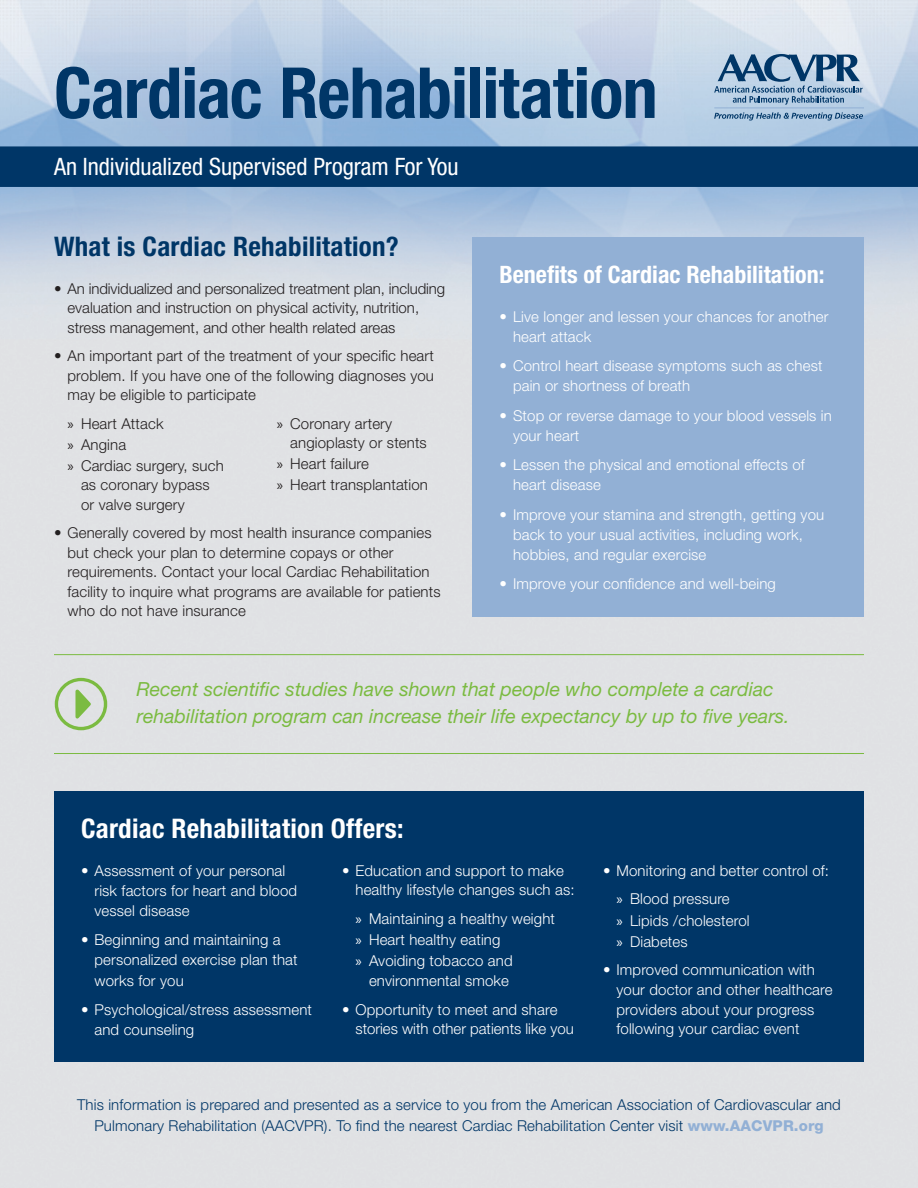
<style>
.page{position:relative;width:918px;height:1188px;background:#fff}
.page>*{position:absolute;margin:0;border:0;box-sizing:border-box;transform-origin:0 0}
.t1{font:700 condensed 70.5px "Helvetica Neue LT Std";letter-spacing:-.015em;color:#003667}
.SUBHEADER{font:700 condensed 27px "Helvetica Neue LT Std";letter-spacing:.01em;color:#003667}
.SUBHEADER-2{font:700 condensed 27px "Helvetica Neue LT Std";letter-spacing:.01em;color:#fff}
.t2{font:condensed 24px "Helvetica Neue LT Std";color:#fff}
.SUBHEADER-3{font:700 condensed 24px "Helvetica Neue LT Std";color:#fff}
.note{font:italic 19.5px/27px "Helvetica Neue LT Std";color:#7bbb41}
.t3{font:300 15px/20.2px "Helvetica Neue LT Std";letter-spacing:.01em;color:#fff}
.t4{font:300 15px/19.5px "Helvetica Neue LT Std";letter-spacing:.01em;color:#231f20}
.note-2{font:300 15px/21px "Helvetica Neue LT Std";letter-spacing:.01em;color:#003667;text-align:center}
.s1{font-family:"Myriad Pro";font-weight:400}
.s2{font-weight:800;color:#92b0d5}
</style>
<div class="page">
<img style="left:0;top:0;width:918px;height:1188px">
<div style="left:0;top:146px;width:918px;height:41px;background:#003667"></div>
<div style="left:472px;top:237px;width:392px;height:379px;background:#92b0d5"></div>
<svg style="left:714px;top:112px;width:149px;height:9px"></svg>
<svg style="left:714px;top:54px;width:149px;height:51px;background:#85a3bf"></svg>
<hr style="left:714px;top:108px;width:150px;height:1px;background:#92b0d5">
<div style="left:54px;top:792px;width:810px;height:270px;background:#003667"></div>
<svg style="left:55px;top:678px;width:52px;height:52px;background:#c2d6b4"></svg>
<hr style="left:54px;top:654px;width:810px;height:1px;background:#7bbb41">
<hr style="left:54px;top:753px;width:810px;height:1px;background:#7bbb41">
<p class="t1" style="left:54px;top:50px;width:605px">Cardiac Rehabilitation</p>
<p class="t2" style="left:54px;top:153px;width:406px">An Individualized Supervised Program For You</p>
<p class="SUBHEADER" style="left:54px;top:230px;width:346px">What is Cardiac Rehabilitation?</p>
<p class="t4" style="left:68px;top:278px;width:379px;text-indent:-14px">• An individualized and personalized treatment plan, including evaluation and instruction on physical activity, nutrition, stress management, and other health related areas</p>
<p class="t4" style="left:68px;top:346px;width:368px;text-align:justify;text-indent:-14px">• An important part of the treatment of your specific heart problem. If you have one of the following diagnoses you may be eligible to participate</p>
<p class="t4" style="left:68px;top:413px;width:98px"><span class="s1">»</span> Heart Attack</p>
<p class="t4" style="left:68px;top:434px;width:60px"><span class="s1">»</span> Angina</p>
<p class="t4" style="left:81px;top:455px;width:144px;text-indent:-14px"><span class="s1">»</span> Cardiac surgery, such as coronary bypass or valve surgery</p>
<p class="t4" style="left:290px;top:413px;width:138px;text-indent:-14px"><span class="s1">»</span> Coronary artery angioplasty or stents</p>
<p class="t4" style="left:277px;top:454px;width:94px"><span class="s1">»</span> Heart failure</p>
<p class="t4" style="left:277px;top:475px;width:153px"><span class="s1">»</span> Heart transplantation</p>
<p class="t4" style="left:68px;top:523px;width:375px;text-indent:-14px">• Generally covered by most health insurance companies but check your plan to determine copays or other requirements. Contact your local Cardiac Rehabilitation facility to inquire what programs are available for patients who do not have insurance</p>
<p class="SUBHEADER-3" style="left:500px;top:260px;width:327px">Benefits of Cardiac Rehabilitation:</p>
<p class="t3" style="left:513px;top:306px;width:317px;text-indent:-14px">• Live longer and lessen your chances for another heart attack</p>
<p class="t3" style="left:513px;top:355px;width:311px;text-indent:-14px">• Control heart disease symptoms such as chest pain or shortness of breath</p>
<p class="t3" style="left:513px;top:405px;width:320px;text-indent:-14px">• Stop or reverse damage to your blood vessels in your heart</p>
<p class="t3" style="left:513px;top:454px;width:293px;text-indent:-14px">• Lessen the physical and emotional effects of heart disease</p>
<p class="t3" style="left:513px;top:504px;width:313px;text-indent:-14px">• Improve your stamina and strength, getting you back to your usual activities, including work, hobbies, and regular exercise</p>
<p class="t3" style="left:500px;top:574px;width:278px">• Improve your confidence and well-being</p>
<p class="note" style="left:136px;top:675px;width:655px">Recent scientific studies have shown that people who complete a cardiac rehabilitation program can increase their life expectancy by up to five years.</p>
<p class="SUBHEADER-2" style="left:81px;top:812px;width:324px">Cardiac Rehabilitation Offers:</p>
<p class="t3" style="left:94px;top:860px;width:204px;text-indent:-14px">• Assessment of your personal risk factors for heart and blood vessel disease</p>
<p class="t3" style="left:94px;top:930px;width:205px;text-indent:-14px">• Beginning and maintaining a personalized exercise plan that works for you</p>
<p class="t3" style="left:94px;top:999px;width:219px;text-indent:-14px">• Psychological/stress assessment and counseling</p>
<p class="t3" style="left:356px;top:860px;width:221px;line-height:19.6px;text-indent:-14px">• Education and support to make healthy lifestyle changes such as:</p>
<p class="t3" style="left:356px;top:908px;width:201px"><span class="s1">»</span> Maintaining a healthy weight</p>
<p class="t3" style="left:356px;top:929px;width:147px"><span class="s1">»</span> Heart healthy eating</p>
<p class="t3" style="left:356px;top:951px;width:159px;line-height:19.6px;text-align:right"><span class="s1">»</span> Avoiding tobacco and environmental smoke</p>
<p class="t3" style="left:356px;top:999px;width:220px;line-height:19.6px;text-indent:-14px">• Opportunity to meet and share stories with other patients like you</p>
<p class="t3" style="left:603px;top:860px;width:228px">• Monitoring and better control of:</p>
<p class="t3" style="left:616px;top:889px;width:115px"><span class="s1">»</span> Blood pressure</p>
<p class="t3" style="left:616px;top:910px;width:135px"><span class="s1">»</span> Lipids /cholesterol</p>
<p class="t3" style="left:616px;top:931px;width:73px"><span class="s1">»</span> Diabetes</p>
<p class="t3" style="left:616px;top:960px;width:218px;line-height:19.6px;text-indent:-14px">• Improved communication with your doctor and other healthcare providers about your progress following your cardiac event</p>
<p class="note-2" style="left:77px;top:1094px;width:765px">This information is prepared and presented as a service to you from the American Association of Cardiovascular and<br>Pulmonary Rehabilitation (AACVPR). To find the nearest Cardiac Rehabilitation Center visit <span class="s2">www.AACVPR.org</span></p>
</div>
